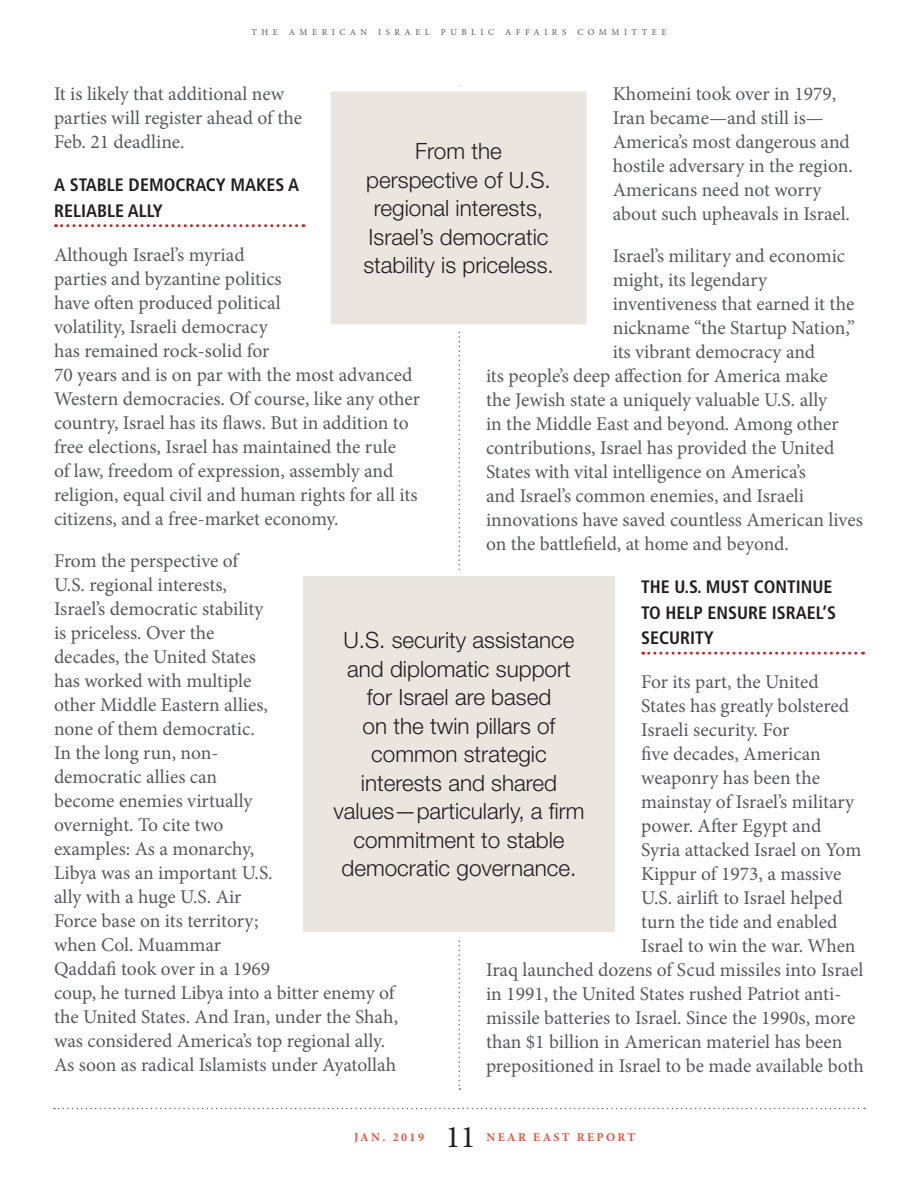
<style>
.page{position:relative;width:918px;height:1188px;background:#fff}
.page>*{position:absolute;margin:0;border:0;box-sizing:border-box;transform-origin:0 0}
.t1{font:31.5px "Minion Pro";color:#231f20}
.Pull-out_quote{font:300 22.5px/28.5px "Helvetica Neue LT Std";color:#231f20;text-align:center}
.BODY{font:19.5px/24px "Minion Pro";color:#57585a}
.Subtitle{font:700 condensed 18px/25.5px "Frutiger LT Std";color:#231f20}
.t2{font:700 12px "Minion Pro";letter-spacing:.2em;color:#d95842}
.t3{font:9px "Minion Pro";letter-spacing:.5em;color:#57585a}
</style>
<div class="page">
<svg style="left:54px;top:1108px;width:811px;height:1px"></svg>
<svg style="left:459px;top:333px;width:1px;height:757px"></svg>
<svg style="left:56px;top:224px;width:248px;height:3px"></svg>
<svg style="left:643px;top:652px;width:220px;height:3px"></svg>
<svg style="left:330px;top:85px;width:257px;height:248px;background:#ebe7e1"></svg>
<div style="left:303px;top:567px;width:312px;height:374px;background:#eae6df"></div>
<p class="t3" style="left:251px;top:26px;width:417px">THE AMERICAN ISRAEL PUBLIC AFFAIRS COMMITTEE</p>
<p class="BODY" style="left:54px;top:82px;width:250px">It is likely that additional new parties will register ahead of the<br>Feb. 21 deadline.</p>
<p class="Subtitle" style="left:54px;top:172px;width:247px">A STABLE DEMOCRACY MAKES A<br>RELIABLE ALLY</p>
<p class="BODY" style="left:54px;top:243px;width:368px">Although Israel’s myriad<br>parties and byzantine politics<br>have often produced political<br>volatility, Israeli democracy<br>has remained rock-solid for<br>70 years and is on par with the most advanced Western democracies. Of course, like any other country, Israel has its flaws. But in addition to free elections, Israel has maintained the rule<br>of law, freedom of expression, assembly and religion, equal civil and human rights for all its citizens, and a free-market economy.</p>
<p class="BODY" style="left:54px;top:549px;width:346px">From the perspective of<br>U.S. regional interests,<br>Israel’s democratic stability<br>is priceless. Over the<br>decades, the United States<br>has worked with multiple<br>other Middle Eastern allies,<br>none of them democratic.<br>In the long run, non-<br>democratic allies can<br>become enemies virtually<br>overnight. To cite two<br>examples: As a monarchy,<br>Libya was an important U.S.<br>ally with a huge U.S. Air<br>Force base on its territory;<br>when Col. Muammar<br>Qaddafi took over in a 1969<br>coup, he turned Libya into a bitter enemy of the United States. And Iran, under the Shah, was considered America’s top regional ally.<br>As soon as radical Islamists under Ayatollah</p>
<p class="BODY" style="left:613px;top:82px;width:242px">Khomeini took over in 1979,<br>Iran became—and still is—<br>America’s most dangerous and hostile adversary in the region.<br>Americans need not worry about such upheavals in Israel.</p>
<p class="BODY" style="left:613px;top:244px;width:234px">Israel’s military and economic</p>
<p class="BODY" style="left:613px;top:268px;width:156px">might, its legendary</p>
<p class="BODY" style="left:613px;top:292px;width:243px">inventiveness that earned it the</p>
<p class="BODY" style="left:613px;top:316px;width:244px">nickname “the Startup Nation,”</p>
<p class="BODY" style="left:613px;top:340px;width:204px">its vibrant democracy and</p>
<p class="BODY" style="left:486px;top:364px;width:343px">its people’s deep affection for America make</p>
<p class="BODY" style="left:486px;top:388px;width:343px">the Jewish state a uniquely valuable U.S. ally</p>
<p class="BODY" style="left:486px;top:412px;width:354px">in the Middle East and beyond. Among other</p>
<p class="BODY" style="left:486px;top:436px;width:350px">contributions, Israel has provided the United</p>
<p class="BODY" style="left:486px;top:460px;width:321px">States with vital intelligence on America’s</p>
<p class="BODY" style="left:486px;top:484px;width:320px">and Israel’s common enemies, and Israeli</p>
<p class="BODY" style="left:486px;top:508px;width:378px">innovations have saved countless American lives</p>
<p class="BODY" style="left:486px;top:532px;width:304px">on the battlefield, at home and beyond.</p>
<p class="Subtitle" style="left:641px;top:574px;width:196px">THE U.S. MUST CONTINUE<br>TO HELP ENSURE ISRAEL’S<br>SECURITY</p>
<p class="BODY" style="left:641px;top:670px;width:179px">For its part, the United</p>
<p class="BODY" style="left:641px;top:694px;width:210px">States has greatly bolstered</p>
<p class="BODY" style="left:641px;top:718px;width:150px">Israeli security. For</p>
<p class="BODY" style="left:641px;top:742px;width:181px">five decades, American</p>
<p class="BODY" style="left:641px;top:766px;width:180px">weaponry has been the</p>
<p class="BODY" style="left:641px;top:790px;width:214px">mainstay of Israel’s military</p>
<p class="BODY" style="left:641px;top:814px;width:182px">power. After Egypt and</p>
<p class="BODY" style="left:641px;top:838px;width:222px">Syria attacked Israel on Yom</p>
<p class="BODY" style="left:641px;top:862px;width:202px">Kippur of 1973, a massive</p>
<p class="BODY" style="left:641px;top:886px;width:203px">U.S. airlift to Israel helped</p>
<p class="BODY" style="left:641px;top:910px;width:198px">turn the tide and enabled</p>
<p class="BODY" style="left:641px;top:934px;width:216px">Israel to win the war. When</p>
<p class="BODY" style="left:486px;top:958px;width:379px">Iraq launched dozens of Scud missiles into Israel</p>
<p class="BODY" style="left:486px;top:982px;width:357px">in 1991, the United States rushed Patriot anti-</p>
<p class="BODY" style="left:486px;top:1006px;width:371px">missile batteries to Israel. Since the 1990s, more</p>
<p class="BODY" style="left:486px;top:1030px;width:358px">than $1 billion in American materiel has been</p>
<p class="BODY" style="left:486px;top:1054px;width:379px">prepositioned in Israel to be made available both</p>
<p class="Pull-out_quote" style="left:363px;top:136px;width:192px">From the perspective of U.S. regional interests,<br>Israel’s democratic stability is priceless.</p>
<p class="Pull-out_quote" style="left:333px;top:625px;width:253px">U.S. security assistance and diplomatic support for Israel are based<br>on the twin pillars of common strategic interests and shared values—particularly, a firm commitment to stable democratic governance.</p>
<h1 class="t1" style="left:445px;top:1116px;width:32px">11</h1>
<p class="t2" style="left:354px;top:1129px;width:72px">JAN. 2019</p>
<p class="t2" style="left:486px;top:1129px;width:150px">NEAR EAST REPORT</p>
</div>
